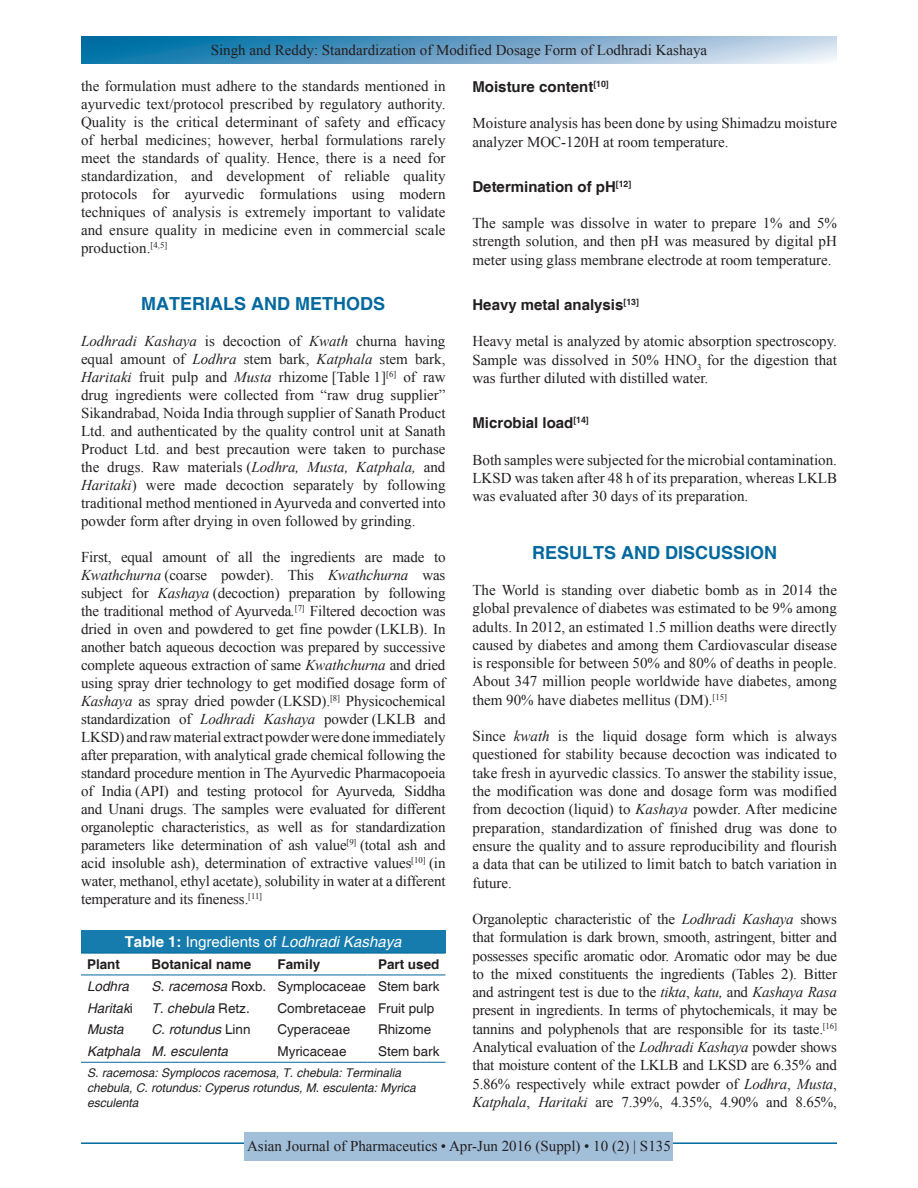
<style>
.page{position:relative;width:918px;height:1188px;background:#fff}
.page>*{position:absolute;margin:0;border:0;box-sizing:border-box;transform-origin:0 0}
.t1{font:700 18px "Helvetica";color:#00689e}
.TX{font:15px/18px "Times New Roman";color:#231f20;text-align:justify}
.t2{font:700 15px "Helvetica";color:#231f20}
.RF{font:15px "Times New Roman";color:#231f20}
.TT{font:italic 15px "Helvetica";color:#fff}
.TB{font:italic 13.5px "Helvetica";color:#231f20}
.TB-2{font:13.5px "Helvetica";color:#231f20}
.TCH{font:700 13.5px "Helvetica";color:#231f20}
.TBL{font:italic 13.5px "Helvetica";color:#231f20}
.TBL-2{font:13.5px "Helvetica";color:#231f20}
.TFN{font:italic 12px/15px "Helvetica";color:#231f20}
.s1{font-style:italic}
.s2{font-weight:700;font-style:normal}
.s3{font-style:normal}
</style>
<div class="page">
<svg style="left:81px;top:37px;width:756px;height:27px;background:#6ba4c8"></svg>
<hr style="left:81px;top:1142px;width:756px;height:2px;background:#00689e">
<div style="left:245px;top:1132px;width:428px;height:28px;background:#a2bfda"></div>
<div style="left:81px;top:930px;width:365px;height:23px;background:#167cae"></div>
<hr style="left:81px;top:1062px;width:60px;height:1px;background:#00689e">
<hr style="left:152px;top:1062px;width:115px;height:1px;background:#00689e">
<hr style="left:278px;top:1062px;width:90px;height:1px;background:#00689e">
<hr style="left:378px;top:1062px;width:68px;height:1px;background:#00689e">
<hr style="left:81px;top:953px;width:60px;height:1px;background:#00689e">
<hr style="left:152px;top:953px;width:115px;height:1px;background:#00689e">
<hr style="left:278px;top:953px;width:90px;height:1px;background:#00689e">
<hr style="left:378px;top:953px;width:68px;height:1px;background:#00689e">
<hr style="left:81px;top:975px;width:60px;height:1px;background:#00689e">
<hr style="left:152px;top:975px;width:115px;height:1px;background:#00689e">
<hr style="left:278px;top:975px;width:90px;height:1px;background:#00689e">
<hr style="left:378px;top:975px;width:68px;height:1px;background:#00689e">
<p class="TX" style="left:211px;top:41px;width:498px">Singh and Reddy: Standardization of Modified Dosage Form of Lodhradi Kashaya</p>
<p class="TX" style="left:81px;top:77px;width:366px">the formulation must adhere to the standards mentioned in ayurvedic text/protocol prescribed by regulatory authority.<br>Quality is the critical determinant of safety and efficacy of herbal medicines; however, herbal formulations rarely meet the standards of quality. Hence, there is a need for standardization, and development of reliable quality protocols for ayurvedic formulations using modern techniques of analysis is extremely important to validate and ensure quality in medicine even in commercial scale production.<sup>[4,5]</sup></p>
<h1 class="t1" style="left:141px;top:293px;width:245px">MATERIALS AND METHODS</h1>
<p class="TX" style="left:81px;top:332px;width:366px"><span class="s1">Lodhradi Kashaya</span> is decoction of <span class="s1">Kwath</span> churna having equal amount of <span class="s1">Lodhra</span> stem bark, <span class="s1">Katphala</span> stem bark, <span class="s1">Haritaki</span> fruit pulp and <span class="s1">Musta</span> rhizome [Table 1]<sup>[6]</sup> of raw drug ingredients were collected from “raw drug supplier” Sikandrabad, Noida India through supplier of Sanath Product Ltd. and authenticated by the quality control unit at Sanath Product Ltd. and best precaution were taken to purchase the drugs. Raw materials (<span class="s1">Lodhra, Musta, Katphala,</span> and <span class="s1">Haritaki</span>) were made decoction separately by following traditional method mentioned in Ayurveda and converted into powder form after drying in oven followed by grinding.</p>
<p class="TX" style="left:81px;top:548px;width:366px">First, equal amount of all the ingredients are made to <span class="s1">Kwathchurna</span> (coarse powder). This <span class="s1">Kwathchurna</span> was subject for <span class="s1">Kashaya</span> (decoction) preparation by following the traditional method of Ayurveda<span class="s1">.</span><sup>[7]</sup> Filtered decoction was dried in oven and powdered to get fine powder (LKLB). In another batch aqueous decoction was prepared by successive complete aqueous extraction of same <span class="s1">Kwathchurna</span> and dried using spray drier technology to get modified dosage form of <span class="s1">Kashaya</span> as spray dried powder (LKSD).<sup>[8]</sup> Physicochemical standardization of <span class="s1">Lodhradi Kashaya</span> powder (LKLB and LKSD) and raw material extract powder were done immediately after preparation, with analytical grade chemical following the standard procedure mention in The Ayurvedic Pharmacopoeia of India (API) and testing protocol for Ayurveda<span class="s1">,</span> Siddha and Unani drugs. The samples were evaluated for different organoleptic characteristics, as well as for standardization parameters like determination of ash value<sup>[9]</sup> (total ash and acid insoluble ash), determination of extractive values<sup>[10]</sup> (in water, methanol, ethyl acetate), solubility in water at a different temperature and its fineness.<sup>[11]</sup></p>
<p class="TT" style="left:125px;top:933px;width:278px"><span class="s2">Table 1:</span> <span class="s3">Ingredients of</span> Lodhradi Kashaya</p>
<p class="TCH" style="left:87px;top:956px;width:35px">Plant</p>
<p class="TCH" style="left:152px;top:956px;width:101px">Botanical name</p>
<p class="TCH" style="left:278px;top:956px;width:44px">Family</p>
<p class="TCH" style="left:378px;top:956px;width:63px">Part used</p>
<p class="TB" style="left:87px;top:978px;width:44px">Lodhra</p>
<p class="TB" style="left:152px;top:978px;width:116px">S. racemosa <span class="s3">Roxb.</span></p>
<p class="TB-2" style="left:278px;top:978px;width:90px">Symplocaceae</p>
<p class="TB-2" style="left:378px;top:978px;width:63px">Stem bark</p>
<p class="TB" style="left:87px;top:1000px;width:47px">Haritak<span class="s3">i</span></p>
<p class="TB" style="left:152px;top:1000px;width:100px">T. chebula <span class="s3">Retz.</span></p>
<p class="TB-2" style="left:278px;top:1000px;width:90px">Combretaceae</p>
<p class="TB-2" style="left:378px;top:1000px;width:58px">Fruit pulp</p>
<p class="TB" style="left:87px;top:1022px;width:38px">Musta</p>
<p class="TB" style="left:152px;top:1022px;width:101px">C. rotundus <span class="s3">Linn</span></p>
<p class="TB-2" style="left:278px;top:1022px;width:74px">Cyperaceae</p>
<p class="TB-2" style="left:378px;top:1022px;width:55px">Rhizome</p>
<p class="TBL" style="left:87px;top:1044px;width:55px">Katphala</p>
<p class="TBL" style="left:152px;top:1044px;width:78px">M. esculenta</p>
<p class="TBL-2" style="left:278px;top:1044px;width:71px">Myricaceae</p>
<p class="TBL-2" style="left:378px;top:1044px;width:63px">Stem bark</p>
<p class="TFN" style="left:87px;top:1066px;width:330px">S. racemosa: Symplocos racemosa, T. chebula: Terminalia chebula, C. rotundus: Cyperus rotundus, M. esculenta: Myrica esculenta</p>
<h2 class="t2" style="left:472px;top:77px;width:138px">Moisture content<sup>[10]</sup></h2>
<p class="TX" style="left:472px;top:114px;width:366px">Moisture analysis has been done by using Shimadzu moisture analyzer MOC‑120H at room temperature.</p>
<h2 class="t2" style="left:472px;top:177px;width:160px">Determination of pH<sup>[12]</sup></h2>
<p class="TX" style="left:472px;top:214px;width:366px">The sample was dissolve in water to prepare 1% and 5% strength solution, and then pH was measured by digital pH meter using glass membrane electrode at room temperature.</p>
<h2 class="t2" style="left:472px;top:296px;width:168px">Heavy metal analysis<sup>[13]</sup></h2>
<p class="TX" style="left:472px;top:332px;width:366px">Heavy metal is analyzed by atomic absorption spectroscopy.<br>Sample was dissolved in 50% HNO<sub>3</sub> for the digestion that was further diluted with distilled water.</p>
<h2 class="t2" style="left:472px;top:414px;width:118px">Microbial load<sup>[14]</sup></h2>
<p class="TX" style="left:472px;top:450px;width:366px">Both samples were subjected for the microbial contamination.<br>LKSD was taken after 48 h of its preparation, whereas LKLB was evaluated after 30 days of its preparation.</p>
<h1 class="t1" style="left:532px;top:541px;width:247px">RESULTS AND DISCUSSION</h1>
<p class="TX" style="left:472px;top:580px;width:366px">The World is standing over diabetic bomb as in 2014 the global prevalence of diabetes was estimated to be 9% among adults. In 2012, an estimated 1.5 million deaths were directly caused by diabetes and among them Cardiovascular disease is responsible for between 50% and 80% of deaths in people.<br>About 347 million people worldwide have diabetes, among them 90% have diabetes mellitus (DM).<sup>[15]</sup></p>
<p class="TX" style="left:472px;top:726px;width:366px">Since <span class="s1">kwath</span> is the liquid dosage form which is always questioned for stability because decoction was indicated to take fresh in ayurvedic classics. To answer the stability issue, the modification was done and dosage form was modified from decoction (liquid) to <span class="s1">Kashaya</span> powder. After medicine preparation, standardization of finished drug was done to ensure the quality and to assure reproducibility and flourish a data that can be utilized to limit batch to batch variation in future.</p>
<p class="TX" style="left:472px;top:909px;width:366px">Organoleptic characteristic of the <span class="s1">Lodhradi Kashaya</span> shows that formulation is dark brown, smooth, astringent, bitter and possesses specific aromatic odor. Aromatic odor may be due to the mixed constituents the ingredients (Tables 2). Bitter and astringent test is due to the <span class="s1">tikta</span>, <span class="s1">katu,</span> and <span class="s1">Kashaya Rasa </span>present in ingredients. In terms of phytochemicals, it may be tannins and polyphenols that are responsible for its taste.<sup>[16] </sup>Analytical evaluation of the <span class="s1">Lodhradi Kashaya</span> powder shows that moisture content of the LKLB and LKSD are 6.35% and 5.86% respectively while extract powder of <span class="s1">Lodhra</span>, <span class="s1">Musta</span>, <span class="s1">Katphala</span>, <span class="s1">Haritaki</span> are 7.39%, 4.35%, 4.90% and 8.65%,</p>
<p class="RF" style="left:247px;top:1136px;width:425px">Asian Journal of Pharmaceutics • Apr-Jun 2016 (Suppl) • 10 (2) | S135</p>
</div>
